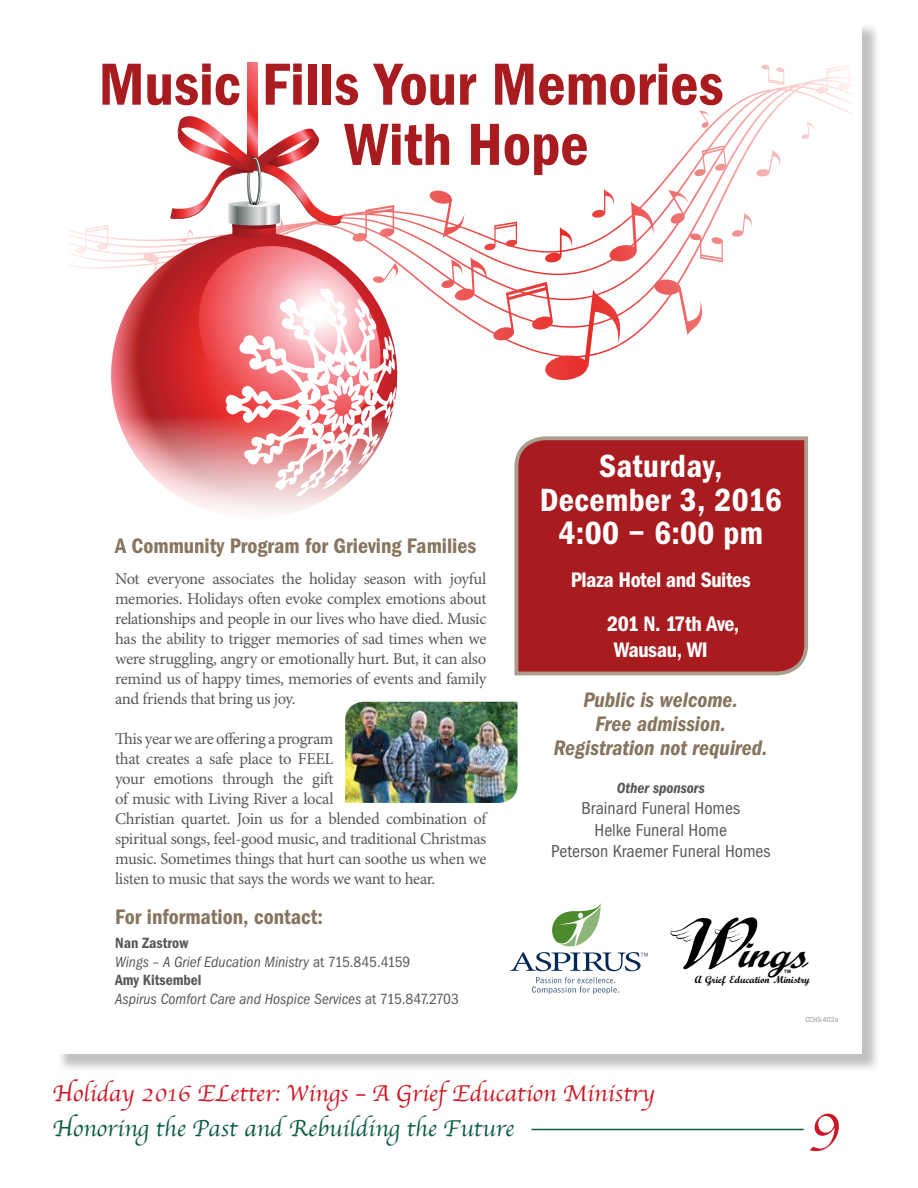
<style>
.page{position:relative;width:918px;height:1188px;background:#fff}
.page>*{position:absolute;margin:0;border:0;box-sizing:border-box;transform-origin:0 0}
.t1{font:600 61.5px/60.2px "Franklin Got Cd ITC";color:#a81c20}
.t2{font:57px "Apple Chancery";color:#cc1624}
.t3{font:italic 39.3px "Script Bold";color:#000;scale:1.1 1}
.t4{font:600 33.3px/33.3px "Franklin Got Cd ITC";letter-spacing:.01em;color:#fff;text-align:center}
.t5{font:24px "Apple Chancery";color:#cc1624}
.t6{font:24px "Apple Chancery";color:#0d5d42}
.t7{font:600 21.75px "Franklin Got Cd ITC";color:#87755f}
.t8{font:italic 600 21.75px/24.3px "Franklin Got Cd ITC";color:#87755f;text-align:center}
.t9{font:600 21.75px/43.3px "Franklin Got Cd ITC";letter-spacing:-.02em;color:#fff}
.t10{font:17.85px/21.5px "Franklin Got Cd ITC";color:#58595b;text-align:center}
.t11{font:16.65px/20px "Minion Pro";letter-spacing:-.025em;color:#58595b;text-align:justify}
.t12{font:italic 15.3px/18.5px "Franklin Got Cd ITC";color:#58595b}
.t13{font:italic 600 15.3px "Franklin Got Cd ITC";color:#58595b}
.t14{font:10.35px "Script Bold";color:#000}
.t15{font:7.65px "Franklin Got Cd ITC";color:#939598}
.t16{font:700 4.65px "Arial";color:#000}
.s1{font-weight:600;font-style:normal}
.s2{font-style:normal}
</style>
<div class="page">
<hr style="left:532px;top:1129px;width:272px;height:1px;background:#0d5d42">
<div style="left:57px;top:22px;width:824px;height:1051px;background:#000;opacity:.25"></div>
<div style="left:54px;top:20px;width:808px;height:1034px;background:#fff"></div>
<svg style="left:69px;top:77px;width:783px;height:212px"></svg>
<svg style="left:761px;top:65px;width:23px;height:20px"></svg>
<svg style="left:75px;top:225px;width:33px;height:29px"></svg>
<svg style="left:694px;top:145px;width:33px;height:32px"></svg>
<svg style="left:816px;top:65px;width:34px;height:29px"></svg>
<svg style="left:801px;top:121px;width:13px;height:18px"></svg>
<svg style="left:756px;top:149px;width:27px;height:28px"></svg>
<svg style="left:699px;top:110px;width:11px;height:18px"></svg>
<svg style="left:732px;top:213px;width:22px;height:24px"></svg>
<svg style="left:428px;top:189px;width:295px;height:191px"></svg>
<svg style="left:96px;top:232px;width:316px;height:280px"></svg>
<svg style="left:248px;top:62px;width:9px;height:54px"></svg>
<svg style="left:142px;top:116px;width:260px;height:381px"></svg>
<svg style="left:514px;top:436px;width:294px;height:240px"></svg>
<svg style="left:532px;top:977px;width:87px;height:17px"></svg>
<svg style="left:510px;top:903px;width:138px;height:68px"></svg>
<svg style="left:671px;top:917px;width:87px;height:53px"></svg>
<img style="left:345px;top:702px;width:173px;height:101px">
<h1 class="t1" style="left:344px;top:53px;width:381px;text-indent:-246px">Music Fills Your Memories<br>With Hope</h1>
<h3 class="t7" style="left:115px;top:533px;width:363px">A Community Program for Grieving Families</h3>
<p class="t11" style="left:115px;top:570px;width:373px">Not everyone associates the holiday season with joyful memories. Holidays often evoke complex emotions about relationships and people in our lives who have died. Music has the ability to trigger memories of sad times when we were struggling, angry or emotionally hurt. But, it can also remind us of happy times, memories of events and family and friends that bring us joy.</p>
<p class="t11" style="left:115px;top:730px;width:373px;text-align:left">This year we are offering a program<br>that creates a safe place to FEEL<br>your emotions through the gift<br>of music with Living River a local<br>Christian quartet. Join us for a blended combination of spiritual songs, feel-good music, and traditional Christmas music. Sometimes things that hurt can soothe us when we listen to music that says the words we want to hear.</p>
<h3 class="t7" style="left:115px;top:904px;width:210px">For information, contact:</h3>
<p class="t12" style="left:115px;top:934px;width:345px"><span class="s1">Nan Zastrow<br></span>Wings – A Grief Education Ministry <span class="s2">at 715.845.4159<br></span><span class="s1">Amy Kitsembel<br></span>Aspirus Comfort Care and Hospice Services <span class="s2">at 715.847.2703</span></p>
<h3 class="t4" style="left:540px;top:449px;width:244px">Saturday,<br>December 3, 2016<br>4:00 − 6:00 pm</h3>
<h3 class="t9" style="left:607px;top:558px;width:145px;text-indent:-36px">Plaza Hotel and Suites<br>201 N. 17th Ave,</h3>
<h3 class="t9" style="left:614px;top:627px;width:96px">Wausau, WI</h3>
<h3 class="t8" style="left:554px;top:687px;width:216px">Public is welcome.<br>Free admission.<br>Registration not required.</h3>
<p class="t13" style="left:617px;top:779px;width:90px">Other sponsors</p>
<p class="t10" style="left:551px;top:797px;width:221px">Brainard Funeral Homes<br>Helke Funeral Home<br>Peterson Kraemer Funeral Homes</p>
<h3 class="t3" style="left:738px;top:931px;width:75px">ing s</h3>
<p class="t14" style="left:695px;top:973px;width:117px">A Grief Education Ministry</p>
<p class="t16" style="left:784px;top:969px;width:8px">TM</p>
<p class="t15" style="left:805px;top:1015px;width:34px">CCHS-402a</p>
<h3 class="t5" style="left:52px;top:1074px;width:604px">Holiday 2016 ELetter: Wings – A Grief Education Ministry</h3>
<h3 class="t6" style="left:52px;top:1109px;width:463px">Honoring the Past and Rebuilding the Future</h3>
<h2 class="t2" style="left:809px;top:1077px;width:34px">9</h2>
</div>
